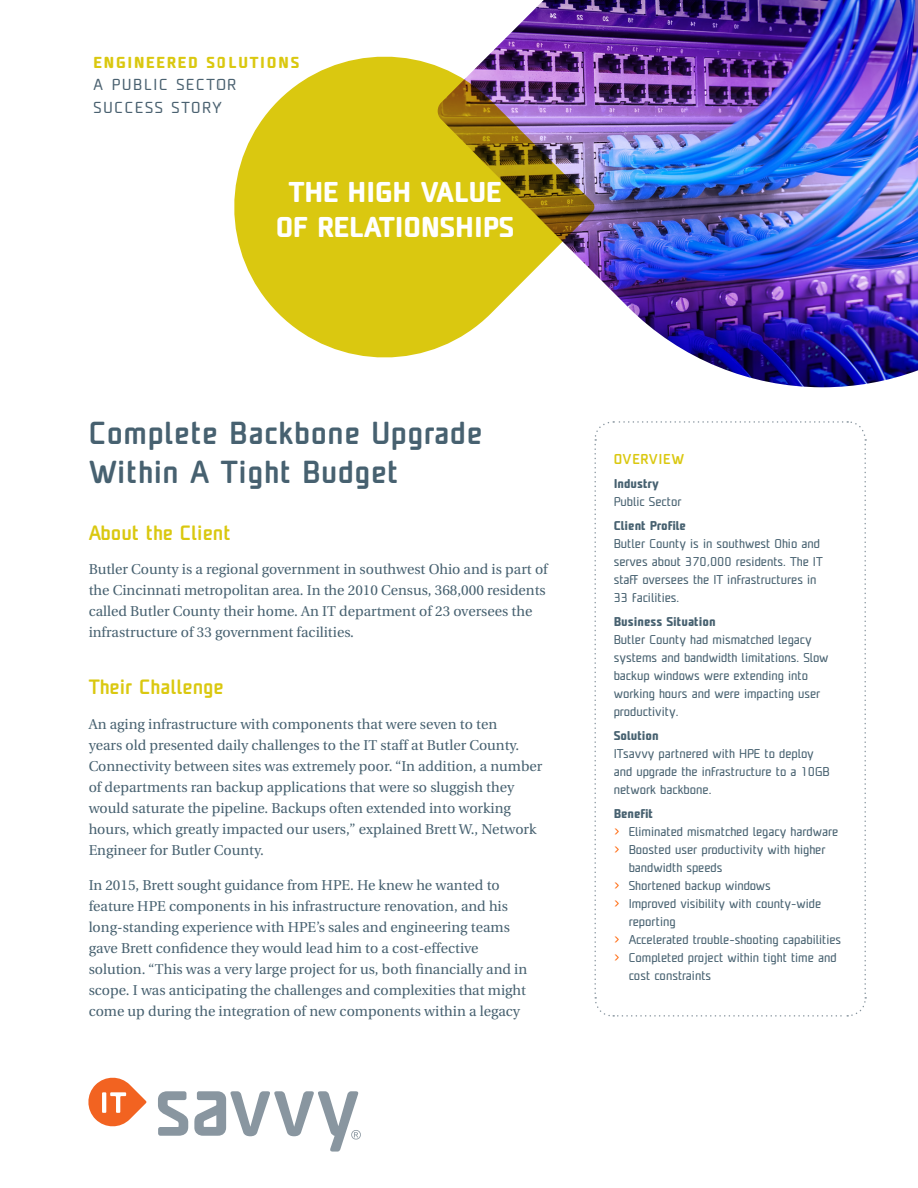
<style>
.page{position:relative;width:918px;height:1188px;background:#fff}
.page>*{position:absolute;margin:0;border:0;box-sizing:border-box;transform-origin:0 0}
.t1{font:500 30px/39px "Unicod Sans";letter-spacing:.02em;color:#476170}
.t2{font:700 27px/35.1px "Unicod Sans";color:#fff;text-align:center}
.t3{font:500 19.5px "Unicod Sans";color:#dac810}
.t4{font:15px/22.5px "Unicod Sans";letter-spacing:.12em;color:#4a6170}
.t5{font:700 15px "Unicod Sans";letter-spacing:.12em;color:#dac810}
.t6{font:14.25px/21px "Utopia";color:#476170}
.t7{font:500 13.5px "Unicod Sans";letter-spacing:.06em;color:#dac810}
.t8{font:12px/18px "Unicod Sans";color:#476170}
.t9{font:700 12px "Unicod Sans";color:#476170}
.s1{color:#ff6303}
</style>
<div class="page">
<img style="left:489px;top:0;width:429px;height:387px">
<svg style="left:594px;top:421px;width:273px;height:596px"></svg>
<svg style="left:234px;top:55px;width:361px;height:304px;fill:#dac810"></svg>
<svg style="left:88px;top:1078px;width:59px;height:49px"></svg>
<svg style="left:158px;top:1091px;width:30px;height:45px"></svg>
<svg style="left:194px;top:1091px;width:167px;height:61px"></svg>
<p class="t5" style="left:94px;top:52px;width:207px">ENGINEERED SOLUTIONS</p>
<p class="t4" style="left:94px;top:73px;width:144px">A PUBLIC SECTOR<br>SUCCESS STORY</p>
<h2 class="t2" style="left:276px;top:173px;width:240px">THE HIGH VALUE<br>OF RELATIONSHIPS</h2>
<h1 class="t1" style="left:89px;top:412px;width:395px">Complete Backbone Upgrade<br>Within A Tight Budget</h1>
<h3 class="t3" style="left:89px;top:520px;width:143px">About the Client</h3>
<p class="t6" style="left:89px;top:559px;width:461px">Butler County is a regional government in southwest Ohio and is part of the Cincinnati metropolitan area. In the 2010 Census, 368,000 residents called Butler County their home. An IT department of 23 oversees the infrastructure of 33 government facilities.</p>
<h3 class="t3" style="left:89px;top:674px;width:137px">Their Challenge</h3>
<p class="t6" style="left:89px;top:714px;width:455px">An aging infrastructure with components that were seven to ten<br>years old presented daily challenges to the IT staff at Butler County.<br>Connectivity between sites was extremely poor. “In addition, a number of departments ran backup applications that were so sluggish they would saturate the pipeline. Backups often extended into working hours, which greatly impacted our users,” explained Brett W., Network Engineer for Butler County.</p>
<p class="t6" style="left:89px;top:874px;width:440px">In 2015, Brett sought guidance from HPE. He knew he wanted to feature HPE components in his infrastructure renovation, and his long-standing experience with HPE’s sales and engineering teams gave Brett confidence they would lead him to a cost-effective solution. “This was a very large project for us, both financially and in scope. I was anticipating the challenges and complexities that might come up during the integration of new components within a legacy</p>
<p class="t7" style="left:614px;top:450px;width:72px">OVERVIEW</p>
<p class="t9" style="left:614px;top:475px;width:47px">Industry</p>
<p class="t8" style="left:614px;top:492px;width:70px">Public Sector</p>
<p class="t9" style="left:614px;top:517px;width:74px">Client Profile</p>
<p class="t8" style="left:614px;top:534px;width:211px">Butler County is in southwest Ohio and serves about 370,000 residents. The IT staff oversees the IT infrastructures in 33 facilities.</p>
<p class="t9" style="left:614px;top:613px;width:103px">Business Situation</p>
<p class="t8" style="left:614px;top:630px;width:216px">Butler County had mismatched legacy systems and bandwidth limitations. Slow backup windows were extending into working hours and were impacting user productivity.</p>
<p class="t9" style="left:614px;top:727px;width:47px">Solution</p>
<p class="t8" style="left:614px;top:744px;width:217px">ITsavvy partnered with HPE to deploy and upgrade the infrastructure to a 10GB network backbone.</p>
<p class="t9" style="left:614px;top:805px;width:41px">Benefit</p>
<p class="t8" style="left:614px;top:822px;width:226px"><span class="s1">&gt;</span> Eliminated mismatched legacy hardware</p>
<p class="t8" style="left:614px;top:840px;width:214px"><span class="s1">&gt;</span> Boosted user productivity with higher</p>
<p class="t8" style="left:629px;top:858px;width:95px">bandwidth speeds</p>
<p class="t8" style="left:614px;top:876px;width:159px"><span class="s1">&gt;</span> Shortened backup windows</p>
<p class="t8" style="left:614px;top:894px;width:209px"><span class="s1">&gt;</span> Improved visibility with county-wide</p>
<p class="t8" style="left:629px;top:912px;width:48px">reporting</p>
<p class="t8" style="left:614px;top:930px;width:229px"><span class="s1">&gt;</span> Accelerated trouble-shooting capabilities</p>
<p class="t8" style="left:614px;top:948px;width:224px"><span class="s1">&gt;</span> Completed project within tight time and</p>
<p class="t8" style="left:629px;top:966px;width:84px">cost constraints</p>
</div>
